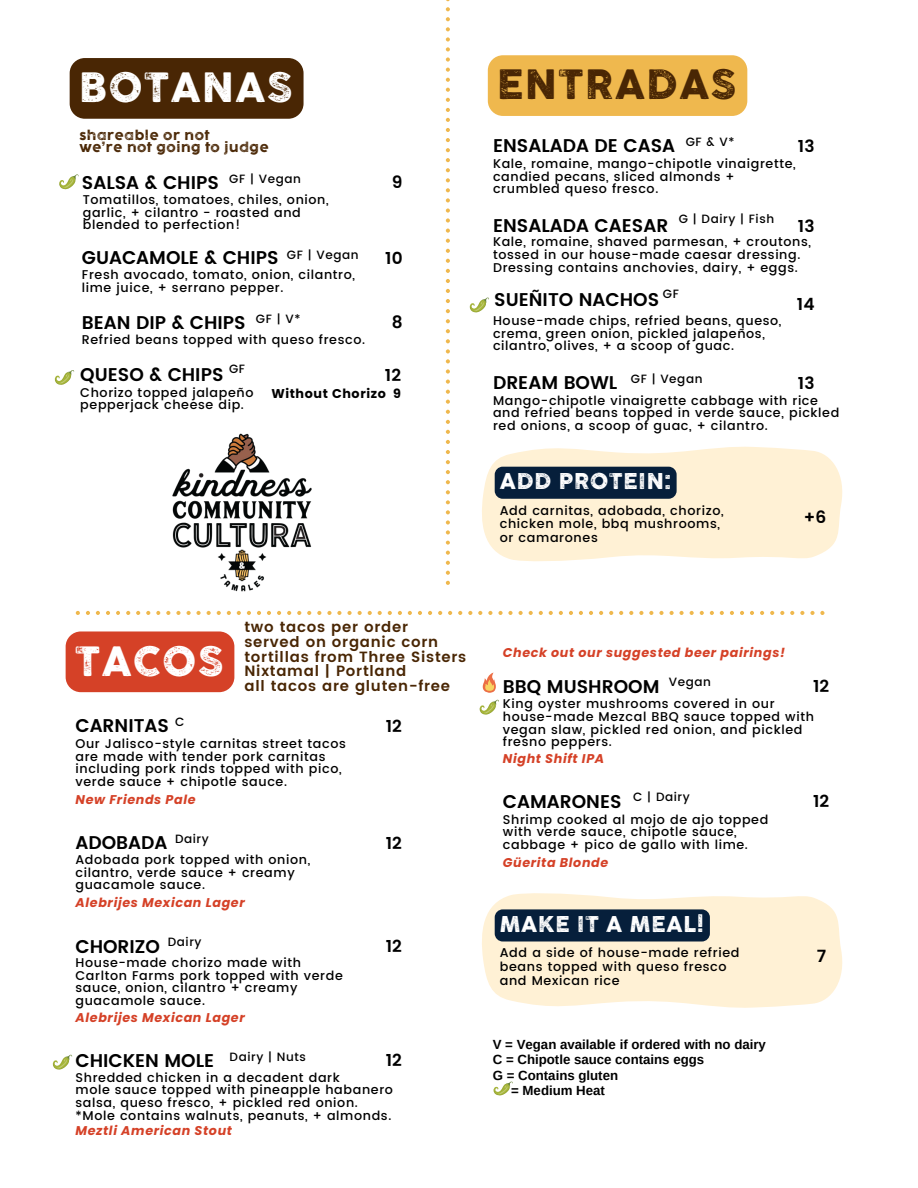
<style>
.page{position:relative;width:918px;height:1188px;background:#fff}
.page>*{position:absolute;margin:0;border:0;box-sizing:border-box;transform-origin:0 0}
.t1{font:39.3px "Cocogoose Pro Letterpress";letter-spacing:.04em;color:#fff}
.t2{font:39.3px "Cocogoose Pro Letterpress";letter-spacing:.04em;color:#492604}
.t3{font:21.15px "Cocogoose Pro Letterpress";letter-spacing:.04em;color:#fff}
.t4{font:600 18.45px "Poppins";color:#000}
.t5{font:600 16.95px "Poppins";color:#000}
.t6{font:600 14.85px/14.9px "Poppins";letter-spacing:.05em;color:#492604}
.t7{font:700 13.2px "Arimo";color:#000}
.t8{font:500 12.75px/12.8px "Poppins";letter-spacing:.05em;color:#000}
.t9{font:italic 700 12.75px "Poppins";letter-spacing:.05em;color:#d54127}
.t10{font:700 12.75px "Poppins";letter-spacing:.05em;color:#000}
.t11{font:12.3px "Cocogoose Pro Letterpress";letter-spacing:.05em;color:#492604}
.t12{font:500 12px "Poppins";letter-spacing:.05em;color:#000}
</style>
<div class="page">
<svg style="left:76px;top:611px;width:4px;height:4px"></svg>
<svg style="left:86px;top:611px;width:738px;height:4px"></svg>
<svg style="left:482px;top:893px;width:361px;height:115px;background:#fef2d9"></svg>
<svg style="left:446px;top:581px;width:4px;height:4px"></svg>
<svg style="left:446px;top:0;width:4px;height:575px"></svg>
<svg style="left:483px;top:673px;width:13px;height:20px"></svg>
<svg style="left:479px;top:699px;width:20px;height:16px"></svg>
<svg style="left:52px;top:1054px;width:20px;height:16px"></svg>
<svg style="left:493px;top:1081px;width:20px;height:15px"></svg>
<svg style="left:59px;top:174px;width:20px;height:16px"></svg>
<svg style="left:469px;top:297px;width:20px;height:16px"></svg>
<svg style="left:54px;top:370px;width:20px;height:15px"></svg>
<svg style="left:482px;top:446px;width:361px;height:116px;background:#fef2d9"></svg>
<img style="left:172px;top:433px;width:140px;height:159px">
<div style="left:495px;top:909px;width:215px;height:33px;background:#061f3b;border-radius:8px"></div>
<div style="left:495px;top:467px;width:182px;height:32px;background:#061f3b;border-radius:8px"></div>
<div style="left:70px;top:58px;width:234px;height:61px;background:#492604;border-radius:15px"></div>
<div style="left:488px;top:55px;width:259px;height:61px;background:#efb84e;border-radius:15px"></div>
<div style="left:66px;top:631px;width:168px;height:61px;background:#d54127;border-radius:15px"></div>
<h6 class="t1" style="left:79px;top:62px;width:215px">BOTANAS</h6>
<p class="t2" style="left:497px;top:59px;width:241px">ENTRADAS</p>
<p class="t11" style="left:79px;top:127px;width:132px">shareable or not</p>
<h5 class="t11" style="left:79px;top:140px;width:191px">we’re not going to judge</h5>
<p class="t12" style="left:229px;top:172px;width:73px">GF | Vegan</p>
<h3 class="t5" style="left:392px;top:172px;width:12px">9</h3>
<h6 class="t4" style="left:82px;top:172px;width:139px">SALSA &amp; CHIPS</h6>
<h5 class="t8" style="left:83px;top:193px;width:247px">Tomatillos, tomatoes, chiles, onion, garlic, + cilantro - roasted and blended to perfection!</h5>
<h6 class="t12" style="left:287px;top:247px;width:73px">GF | Vegan</h6>
<p class="t5" style="left:385px;top:248px;width:19px">10</p>
<p class="t4" style="left:82px;top:247px;width:198px">GUACAMOLE &amp; CHIPS</p>
<h3 class="t8" style="left:82px;top:269px;width:275px">Fresh avocado, tomato, onion, cilantro, lime juice, + serrano pepper.</h3>
<h3 class="t12" style="left:256px;top:312px;width:46px">GF | V*</h3>
<p class="t4" style="left:82px;top:312px;width:165px">BEAN DIP &amp; CHIPS</p>
<h4 class="t8" style="left:82px;top:333px;width:285px">Refried beans topped with queso fresco.</h4>
<h1 class="t5" style="left:392px;top:313px;width:12px">8</h1>
<h3 class="t12" style="left:229px;top:362px;width:18px">GF</h3>
<p class="t4" style="left:80px;top:364px;width:145px">QUESO &amp; CHIPS</p>
<p class="t8" style="left:80px;top:386px;width:175px">Chorizo topped jalapeño pepperjack cheese dip.</p>
<p class="t5" style="left:385px;top:365px;width:18px">12</p>
<h6 class="t10" style="left:271px;top:385px;width:131px">Without Chorizo 9</h6>
<h6 class="t12" style="left:686px;top:135px;width:50px">GF &amp; V*</h6>
<h6 class="t4" style="left:493px;top:135px;width:184px">ENSALADA DE CASA</h6>
<p class="t5" style="left:798px;top:136px;width:18px">13</p>
<h3 class="t8" style="left:493px;top:157px;width:304px">Kale, romaine, mango-chipotle vinaigrette, candied pecans, sliced almonds + crumbled queso fresco.</h3>
<p class="t12" style="left:679px;top:212px;width:97px">G | Dairy | Fish</p>
<h3 class="t4" style="left:493px;top:215px;width:177px">ENSALADA CAESAR</h3>
<h6 class="t5" style="left:798px;top:216px;width:18px">13</h6>
<h6 class="t8" style="left:493px;top:235px;width:319px">Kale, romaine, shaved parmesan, + croutons, tossed in our house-made caesar dressing.<br>Dressing contains anchovies, dairy, + eggs.</h6>
<h6 class="t4" style="left:494px;top:289px;width:166px">SUEÑITO NACHOS</h6>
<h6 class="t5" style="left:797px;top:295px;width:19px">14</h6>
<p class="t12" style="left:663px;top:287px;width:18px">GF</p>
<p class="t8" style="left:493px;top:314px;width:290px">House-made chips, refried beans, queso, crema, green onion, pickled jalapeños, cilantro, olives, + a scoop of guac.</p>
<h6 class="t4" style="left:493px;top:372px;width:126px">DREAM BOWL</h6>
<p class="t12" style="left:631px;top:372px;width:73px">GF | Vegan</p>
<p class="t8" style="left:493px;top:394px;width:348px">Mango-chipotle vinaigrette cabbage with rice and refried beans topped in verde sauce, pickled red onions, a scoop of guac, + cilantro.</p>
<h3 class="t5" style="left:798px;top:373px;width:18px">13</h3>
<p class="t3" style="left:500px;top:468px;width:172px">ADD PROTEIN:</p>
<h6 class="t8" style="left:500px;top:503px;width:225px;line-height:13.8px">Add carnitas, adobada, chorizo, chicken mole, bbq mushrooms, or camarones</h6>
<h6 class="t5" style="left:804px;top:507px;width:24px">+6</h6>
<h6 class="t1" style="left:75px;top:636px;width:150px">TACOS</h6>
<h6 class="t6" style="left:244px;top:619px;width:223px">two tacos per order served on organic corn tortillas from Three Sisters<br>Nixtamal | Portland<br>all tacos are gluten-free</h6>
<h6 class="t12" style="left:175px;top:715px;width:11px">C</h6>
<p class="t4" style="left:76px;top:715px;width:95px">CARNITAS</p>
<h6 class="t5" style="left:386px;top:716px;width:18px">12</h6>
<h3 class="t8" style="left:76px;top:737px;width:272px">Our Jalisco-style carnitas street tacos are made with tender pork carnitas including pork rinds topped with pico, verde sauce + chipotle sauce.</h3>
<p class="t9" style="left:76px;top:791px;width:122px">New Friends Pale</p>
<h3 class="t4" style="left:76px;top:832px;width:94px">ADOBADA</h3>
<h1 class="t12" style="left:175px;top:832px;width:35px">Dairy</h1>
<h5 class="t5" style="left:386px;top:834px;width:18px">12</h5>
<p class="t8" style="left:76px;top:853px;width:236px">Adobada pork topped with onion, cilantro, verde sauce + creamy guacamole sauce.</p>
<p class="t9" style="left:76px;top:894px;width:171px">Alebrijes Mexican Lager</p>
<p class="t12" style="left:168px;top:935px;width:35px">Dairy</p>
<h6 class="t4" style="left:76px;top:935px;width:86px">CHORIZO</h6>
<h3 class="t5" style="left:386px;top:936px;width:18px">12</h3>
<h6 class="t8" style="left:76px;top:956px;width:269px">House-made chorizo made with<br>Carlton Farms pork topped with verde sauce, onion, cilantro + creamy guacamole sauce.</h6>
<h6 class="t9" style="left:76px;top:1009px;width:171px">Alebrijes Mexican Lager</h6>
<p class="t12" style="left:230px;top:1050px;width:78px">Dairy | Nuts</p>
<h5 class="t4" style="left:76px;top:1050px;width:140px">CHICKEN MOLE</h5>
<h3 class="t5" style="left:386px;top:1051px;width:18px">12</h3>
<p class="t8" style="left:76px;top:1071px;width:319px">Shredded chicken in a decadent dark<br>mole sauce topped with pineapple habanero salsa, queso fresco, + pickled red onion. *Mole contains walnuts, peanuts, + almonds.</p>
<h6 class="t9" style="left:76px;top:1122px;width:158px">Meztli American Stout</h6>
<h6 class="t9" style="left:503px;top:644px;width:284px">Check out our suggested beer pairings!</h6>
<p class="t4" style="left:503px;top:676px;width:158px">BBQ MUSHROOM</p>
<h6 class="t12" style="left:669px;top:675px;width:44px">Vegan</h6>
<h6 class="t5" style="left:813px;top:676px;width:18px">12</h6>
<h6 class="t8" style="left:503px;top:697px;width:313px">King oyster mushrooms covered in our house-made Mezcal BBQ sauce topped with vegan slaw, pickled red onion, and pickled fresno peppers.</h6>
<h3 class="t9" style="left:503px;top:750px;width:103px">Night Shift IPA</h3>
<h6 class="t12" style="left:633px;top:790px;width:58px">C | Dairy</h6>
<h6 class="t4" style="left:503px;top:790px;width:120px">CAMARONES</h6>
<p class="t5" style="left:813px;top:791px;width:18px">12</p>
<h3 class="t8" style="left:503px;top:813px;width:267px">Shrimp cooked al mojo de ajo topped with verde sauce, chipotle sauce, cabbage + pico de gallo with lime.</h3>
<p class="t9" style="left:503px;top:854px;width:107px">Güerita Blonde</p>
<h2 class="t3" style="left:500px;top:911px;width:206px">MAKE IT A MEAL!</h2>
<h6 class="t8" style="left:500px;top:946px;width:241px;line-height:13.8px">Add a side of house-made refried beans topped with queso fresco and Mexican rice</h6>
<h3 class="t5" style="left:817px;top:946px;width:11px">7</h3>
<h1 class="t7" style="left:493px;top:1037px;width:275px">V = Vegan available if ordered with no dairy</h1>
<h1 class="t7" style="left:493px;top:1052px;width:213px">C = Chipotle sauce contains eggs</h1>
<h1 class="t7" style="left:493px;top:1068px;width:127px">G = Contains gluten</h1>
<h1 class="t7" style="left:511px;top:1083px;width:95px">= Medium Heat</h1>
</div>
